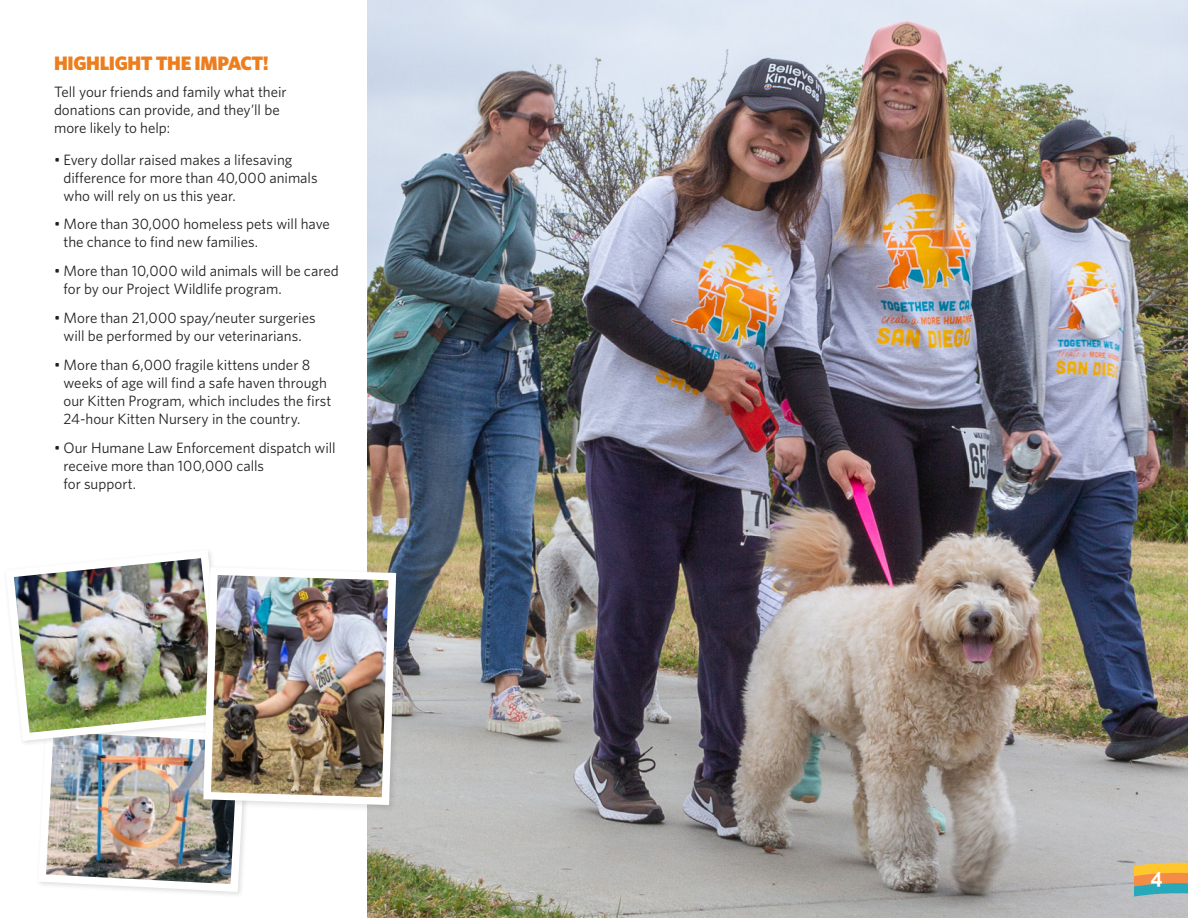
<style>
.page{position:relative;width:1188px;height:918px;background:#fff}
.page>*{position:absolute;margin:0;border:0;box-sizing:border-box;transform-origin:0 0}
.t1{font:700 21px "Raleway";color:#fff}
.t2{font:900 19.5px "Whitney";letter-spacing:-.02em;color:#ec7e1e}
.t3{font:15px/18px "Whitney";color:#231f20}
</style>
<div class="page">
<img style="left:367px;top:0;width:821px;height:918px">
<img style="left:39px;top:747px;width:206px;height:148px">
<img style="left:14px;top:551px;width:198px;height:194px">
<div style="left:200px;top:564px;width:204px;height:248px;background:#231f20;opacity:.14"></div>
<img style="left:199px;top:563px;width:201px;height:246px">
<svg style="left:1134px;top:862px;width:54px;height:35px;background:#b5ab70"></svg>
<p class="t2" style="left:54px;top:50px;width:216px">HIGHLIGHT THE IMPACT!</p>
<p class="t3" style="left:54px;top:82px;width:234px">Tell your friends and family what their donations can provide, and they’ll be</p>
<p class="t3" style="left:54px;top:118px;width:118px">more likely to help:</p>
<p class="t3" style="left:63px;top:150px;width:256px;text-indent:-9px">• Every dollar raised makes a lifesaving difference for more than 40,000 animals who will rely on us this year.</p>
<p class="t3" style="left:63px;top:215px;width:268px;text-indent:-9px">• More than 30,000 homeless pets will have the chance to find new families.</p>
<p class="t3" style="left:63px;top:262px;width:277px;text-indent:-9px">• More than 10,000 wild animals will be cared for by our Project Wildlife program.</p>
<p class="t3" style="left:54px;top:308px;width:263px;text-align:center">• More than 21,000 spay/neuter surgeries will be performed by our veterinarians.</p>
<p class="t3" style="left:63px;top:355px;width:270px;text-indent:-9px">• More than 6,000 fragile kittens under 8 weeks of age will find a safe haven through our Kitten Program, which includes the first 24-hour Kitten Nursery in the country.</p>
<p class="t3" style="left:63px;top:438px;width:274px;text-indent:-9px">• Our Humane Law Enforcement dispatch will receive more than 100,000 calls<br>for support.</p>
<p class="t1" style="left:1151px;top:864px;width:13px">4</p>
</div>
